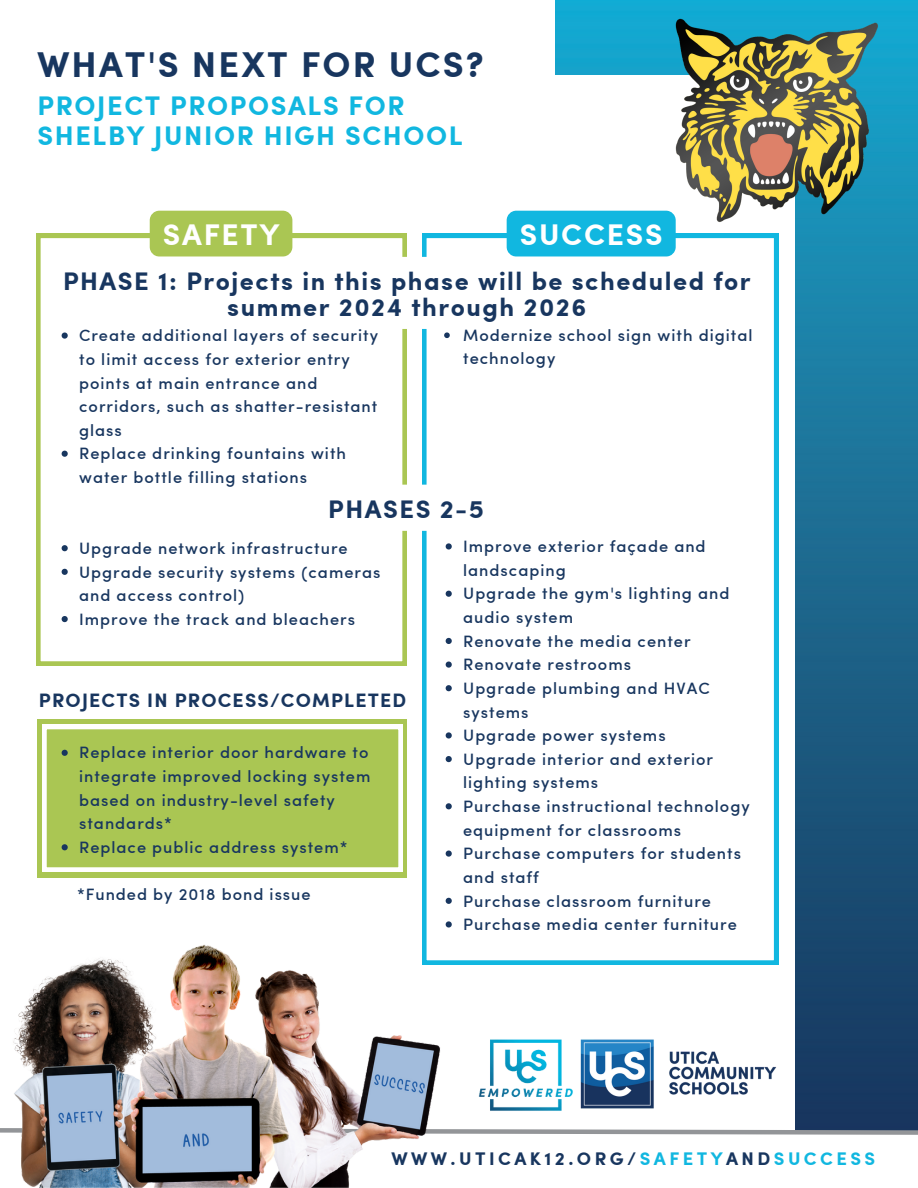
<style>
.page{position:relative;width:918px;height:1188px;background:#fff}
.page>*{position:absolute;margin:0;border:0;box-sizing:border-box;transform-origin:0 0}
.t1{font:700 36px "Sofia Pro";letter-spacing:.06em;color:#18365f}
.t2{font:700 30px "Sofia Pro";letter-spacing:.06em;color:#fff}
.t3{font:700 27px/30.3px "Sofia Pro";letter-spacing:.06em;color:#11b7e0}
.t4{font:700 25.5px/25.8px "Sofia Pro";letter-spacing:.06em;color:#18365f;text-align:center}
.t5{font:700 19.5px "Sofia Pro";letter-spacing:.06em;color:#18365f}
.t6{font:700 18.3px "Sofia Pro";letter-spacing:.19em;color:#18365f}
.t7{font:500 16.5px/23.7px "Sofia Pro";letter-spacing:.06em;color:#18365f}
.s1{color:#11b7e0}
</style>
<div class="page">
<img style="left:556px;top:0;width:362px;height:1126px">
<div style="left:445px;top:75px;width:350px;height:1055px;background:#fff"></div>
<img style="left:661px;top:16px;width:226px;height:206px">
<img style="left:478px;top:1039px;width:83px;height:72px">
<img style="left:561px;top:1039px;width:216px;height:72px">
<div style="left:37px;top:719px;width:370px;height:158px;background:#aac653"></div>
<svg style="left:42px;top:725px;width:361px;height:147px;background:#b1ca61"></svg>
<svg style="left:422px;top:234px;width:356px;height:731px"></svg>
<div style="left:507px;top:211px;width:169px;height:46px;background:#11b7e0;border-radius:10px"></div>
<svg style="left:36px;top:234px;width:371px;height:432px"></svg>
<div style="left:150px;top:211px;width:142px;height:46px;background:#aac653;border-radius:10px"></div>
<svg style="left:317px;top:485px;width:178px;height:46px"></svg>
<svg style="left:451px;top:1126px;width:467px;height:9px"></svg>
<img style="left:0;top:926px;width:451px;height:262px">
<svg style="left:62px;top:333px;width:6px;height:6px"></svg>
<svg style="left:62px;top:451px;width:6px;height:6px"></svg>
<svg style="left:62px;top:545px;width:6px;height:6px"></svg>
<svg style="left:62px;top:569px;width:6px;height:6px"></svg>
<svg style="left:62px;top:616px;width:6px;height:6px"></svg>
<svg style="left:446px;top:543px;width:6px;height:7px"></svg>
<svg style="left:446px;top:591px;width:6px;height:6px"></svg>
<svg style="left:446px;top:638px;width:6px;height:6px"></svg>
<svg style="left:446px;top:662px;width:6px;height:6px"></svg>
<svg style="left:446px;top:685px;width:6px;height:6px"></svg>
<svg style="left:446px;top:732px;width:6px;height:7px"></svg>
<svg style="left:446px;top:756px;width:6px;height:6px"></svg>
<svg style="left:446px;top:803px;width:6px;height:6px"></svg>
<svg style="left:446px;top:851px;width:6px;height:6px"></svg>
<svg style="left:446px;top:898px;width:6px;height:6px"></svg>
<svg style="left:446px;top:921px;width:6px;height:7px"></svg>
<svg style="left:62px;top:750px;width:6px;height:6px"></svg>
<svg style="left:62px;top:844px;width:6px;height:6px"></svg>
<svg style="left:444px;top:332px;width:6px;height:6px"></svg>
<svg style="left:52px;top:257px;width:710px;height:72px"></svg>
<p class="t1" style="left:38px;top:37px;width:448px">WHAT'S NEXT FOR UCS?</p>
<p class="t3" style="left:38px;top:89px;width:426px">PROJECT PROPOSALS FOR<br>SHELBY JUNIOR HIGH SCHOOL</p>
<p class="t2" style="left:163px;top:212px;width:118px">SAFETY</p>
<h1 class="t2" style="left:520px;top:212px;width:144px">SUCCESS</h1>
<h4 class="t4" style="left:63px;top:267px;width:689px">PHASE 1: Projects in this phase will be scheduled for summer 2024 through 2026</h4>
<p class="t7" style="left:79px;top:323px;width:300px">Create additional layers of security to limit access for exterior entry points at main entrance and corridors, such as shatter-resistant glass</p>
<p class="t7" style="left:79px;top:441px;width:268px">Replace drinking fountains with water bottle filling stations</p>
<p class="t7" style="left:463px;top:323px;width:291px;line-height:22.5px">Modernize school sign with digital technology</p>
<p class="t4" style="left:328px;top:495px;width:157px">PHASES 2-5</p>
<p class="t7" style="left:79px;top:535px;width:270px">Upgrade network infrastructure</p>
<p class="t7" style="left:79px;top:559px;width:303px">Upgrade security systems (cameras and access control)</p>
<p class="t7" style="left:79px;top:606px;width:277px">Improve the track and bleachers</p>
<p class="t5" style="left:39px;top:685px;width:369px">PROJECTS IN PROCESS/COMPLETED</p>
<p class="t7" style="left:79px;top:740px;width:293px">Replace interior door hardware to integrate improved locking system based on industry-level safety standards*</p>
<p class="t7" style="left:79px;top:834px;width:270px">Replace public address system*</p>
<h5 class="t7" style="left:77px;top:882px;width:235px">*Funded by 2018 bond issue</h5>
<p class="t7" style="left:463px;top:534px;width:244px">Improve exterior façade and landscaping</p>
<p class="t7" style="left:463px;top:581px;width:268px">Upgrade the gym's lighting and audio system</p>
<p class="t7" style="left:463px;top:628px;width:229px">Renovate the media center</p>
<p class="t7" style="left:463px;top:652px;width:169px">Renovate restrooms</p>
<p class="t7" style="left:463px;top:675px;width:248px">Upgrade plumbing and HVAC systems</p>
<p class="t7" style="left:463px;top:723px;width:204px">Upgrade power systems</p>
<p class="t7" style="left:463px;top:746px;width:251px">Upgrade interior and exterior lighting systems</p>
<h3 class="t7" style="left:463px;top:793px;width:288px">Purchase instructional technology equipment for classrooms</h3>
<p class="t7" style="left:463px;top:841px;width:279px">Purchase computers for students and staff</p>
<h2 class="t7" style="left:463px;top:888px;width:249px">Purchase classroom furniture</h2>
<h4 class="t7" style="left:463px;top:912px;width:275px">Purchase media center furniture</h4>
<h2 class="t6" style="left:391px;top:1145px;width:485px">WWW.UTICAK12.ORG/<span class="s1">SAFETY</span>AND<span class="s1">SUCCESS</span></h2>
</div>
